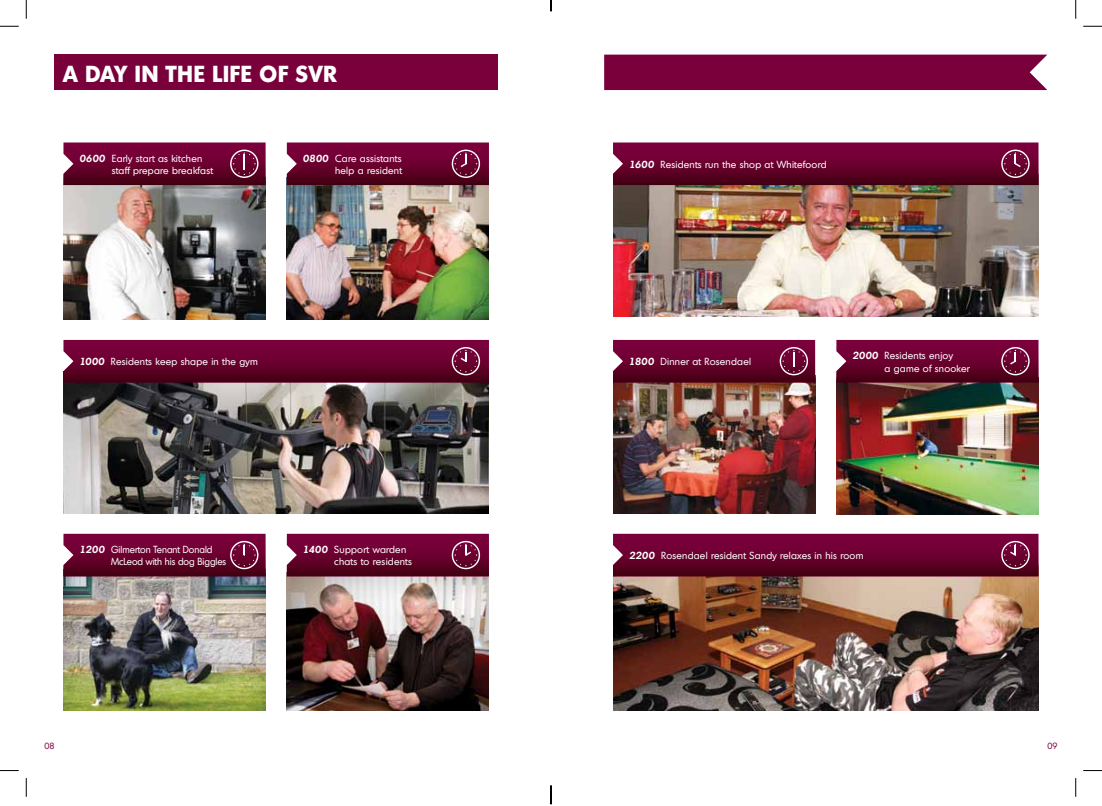
<style>
.page{position:relative;width:1102px;height:806px;background:#fff}
.page>*{position:absolute;margin:0;border:0;box-sizing:border-box;transform-origin:0 0}
.t1{font:700 22.5px "Montreal";letter-spacing:.035em;color:#fff}
.t2{font:10px/12.5px "Montreal";letter-spacing:.025em;color:#fff}
.t3{font:10px/12.5px "Montreal";color:#fff;scale:.95 1}
.t4{font:8.75px "Montreal";color:#7a003c}
.s1{font-weight:600;font-style:italic}
</style>
<div class="page">
<img style="left:613px;top:576px;width:425px;height:134px">
<img style="left:63px;top:382px;width:426px;height:131px">
<img style="left:613px;top:185px;width:425px;height:131px">
<img style="left:287px;top:185px;width:202px;height:135px">
<img style="left:836px;top:382px;width:202px;height:133px">
<img style="left:287px;top:576px;width:202px;height:134px">
<div style="left:55px;top:55px;width:443px;height:35px;background:#7a003c"></div>
<div style="left:604px;top:55px;width:443px;height:35px;background:#7a003c"></div>
<img style="left:63px;top:185px;width:202px;height:135px">
<img style="left:613px;top:382px;width:202px;height:131px">
<img style="left:63px;top:576px;width:202px;height:134px">
<svg style="left:63px;top:142px;width:202px;height:43px;background:#6d0b35"></svg>
<svg style="left:613px;top:340px;width:202px;height:42px;background:#6b0832"></svg>
<svg style="left:63px;top:534px;width:202px;height:42px;background:#6b0833"></svg>
<svg style="left:613px;top:534px;width:425px;height:42px;background:#68032f"></svg>
<svg style="left:63px;top:340px;width:426px;height:42px;background:#68042f"></svg>
<svg style="left:836px;top:340px;width:202px;height:42px;background:#6b0833"></svg>
<svg style="left:287px;top:142px;width:202px;height:43px;background:#6c0a34"></svg>
<svg style="left:613px;top:142px;width:425px;height:43px;background:#690631"></svg>
<svg style="left:287px;top:534px;width:202px;height:42px;background:#6a0732"></svg>
<svg style="left:0;top:25px;width:19px;height:2px"></svg>
<svg style="left:1083px;top:25px;width:18px;height:2px"></svg>
<svg style="left:0;top:770px;width:19px;height:1px"></svg>
<svg style="left:1083px;top:770px;width:18px;height:1px"></svg>
<svg style="left:25px;top:0;width:2px;height:19px"></svg>
<svg style="left:25px;top:778px;width:2px;height:19px"></svg>
<svg style="left:1075px;top:0;width:1px;height:19px"></svg>
<svg style="left:1075px;top:778px;width:1px;height:19px"></svg>
<svg style="left:550px;top:785px;width:1px;height:19px"></svg>
<h1 class="t1" style="left:63px;top:58px;width:275px">A DAY IN THE LIFE OF SVR</h1>
<p class="t2" style="left:112px;top:151px;width:103px;text-indent:-32px"><span class="s1">0600</span> Early start as kitchen staff prepare breakfast</p>
<p class="t2" style="left:303px;top:151px;width:101px;text-align:right"><span class="s1">0800</span> Care assistants help a resident</p>
<p class="t2" style="left:79px;top:355px;width:180px"><span class="s1">1000</span> Residents keep shape in the gym</p>
<p class="t2" style="left:629px;top:158px;width:199px"><span class="s1">1600</span> Residents run the shop at Whitefoord</p>
<p class="t2" style="left:629px;top:355px;width:123px"><span class="s1">1800</span> Dinner at Rosendael</p>
<p class="t2" style="left:884px;top:349px;width:87px;text-indent:-32px"><span class="s1">2000</span> Residents enjoy<br>a game of snooker</p>
<p class="t3" style="left:111px;top:543px;width:123px;text-indent:-32px"><span class="s1">1200</span> Gilmerton Tenant Donald<br>McLeod with his dog Biggles</p>
<p class="t2" style="left:629px;top:549px;width:236px"><span class="s1">2200</span> Rosendael resident Sandy relaxes in his room</p>
<p class="t2" style="left:334px;top:543px;width:79px;text-indent:-31px"><span class="s1">1400</span> Support warden chats to residents</p>
<p class="t4" style="left:44px;top:740px;width:12px">08</p>
<p class="t4" style="left:1047px;top:740px;width:12px">09</p>
</div>
